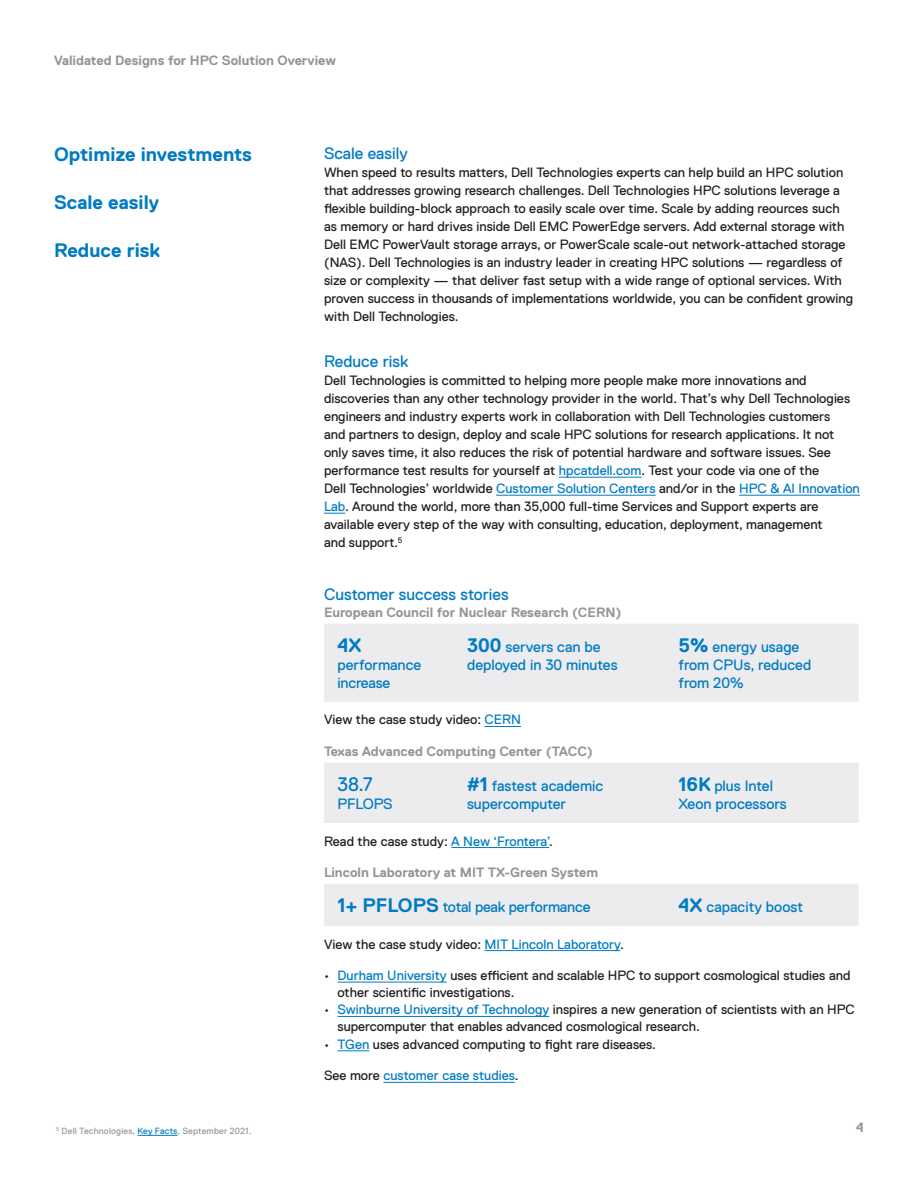
<style>
.page{position:relative;width:918px;height:1188px;background:#fff}
.page>*{position:absolute;margin:0;border:0;box-sizing:border-box;transform-origin:0 0}
.Sidebar_Head_Dell_Re{font:700 19.5px "Dell Replica";color:#007bc2}
.t1{font:19.5px "Dell Replica";color:#007bc2}
.Body_Head_Level_2_De{font:16.5px "Dell Replica";color:#007bc2}
.t2{font:15px/18px "Dell Replica";color:#007bc2}
.Body_Last_Before_Hea{font:13.5px/18px "Dell Replica";color:#231f20}
.Body_Subhead_Level_1{font:700 13.5px "Dell Replica";color:#939598}
.Body_Copy_Dell_Repli{font:13.5px "Dell Replica";color:#231f20}
.Body_Copy_Dell_Repli-2{font:13.5px "Dell Replica";color:#007bc2}
.Single_Digit_with_Do{font:9px "Dell Replica";letter-spacing:.02em;color:#939598}
.s1{color:#007bc2}
.s2{font-weight:700;font-size:19.5px}
.s3{color:#231f20}
</style>
<div class="page">
<hr style="left:138px;top:1135px;width:40px;height:1px;background:#007bc2">
<hr style="left:559px;top:477px;width:83px;height:1px;background:#007bc2">
<hr style="left:496px;top:495px;width:160px;height:1px;background:#007bc2">
<hr style="left:739px;top:495px;width:121px;height:1px;background:#007bc2">
<svg style="left:324px;top:513px;width:21px;height:1px"></svg>
<hr style="left:485px;top:726px;width:36px;height:1px;background:#007bc2">
<hr style="left:451px;top:847px;width:98px;height:1px;background:#007bc2">
<hr style="left:485px;top:950px;width:135px;height:1px;background:#007bc2">
<hr style="left:338px;top:982px;width:109px;height:1px;background:#007bc2">
<hr style="left:338px;top:1016px;width:211px;height:1px;background:#007bc2">
<hr style="left:338px;top:1051px;width:31px;height:1px;background:#007bc2">
<hr style="left:383px;top:1082px;width:132px;height:1px;background:#007bc2">
<div style="left:324px;top:624px;width:535px;height:78px;background:#ececee"></div>
<div style="left:324px;top:763px;width:535px;height:60px;background:#ececee"></div>
<div style="left:324px;top:884px;width:535px;height:42px;background:#ececee"></div>
<p class="Body_Subhead_Level_1" style="left:54px;top:52px;width:284px">Validated Designs for HPC Solution Overview</p>
<p class="Sidebar_Head_Dell_Re" style="left:54px;top:143px;width:199px">Optimize investments</p>
<p class="Sidebar_Head_Dell_Re" style="left:54px;top:191px;width:107px">Scale easily</p>
<p class="Sidebar_Head_Dell_Re" style="left:54px;top:239px;width:108px">Reduce risk</p>
<p class="Body_Head_Level_2_De" style="left:324px;top:144px;width:85px">Scale easily</p>
<p class="Body_Last_Before_Hea" style="left:324px;top:163px;width:531px">When speed to results matters, Dell Technologies experts can help build an HPC solution that addresses growing research challenges. Dell Technologies HPC solutions leverage a flexible building‑block approach to easily scale over time. Scale by adding reources such as memory or hard drives inside Dell EMC PowerEdge servers. Add external storage with Dell EMC PowerVault storage arrays, or PowerScale scale‑out network‑attached storage (NAS). Dell Technologies is an industry leader in creating HPC solutions — regardless of size or complexity — that deliver fast setup with a wide range of optional services. With proven success in thousands of implementations worldwide, you can be confident growing with Dell Technologies.</p>
<p class="Body_Head_Level_2_De" style="left:324px;top:352px;width:86px">Reduce risk</p>
<p class="Body_Last_Before_Hea" style="left:324px;top:372px;width:537px">Dell Technologies is committed to helping more people make more innovations and discoveries than any other technology provider in the world. That’s why Dell Technologies engineers and industry experts work in collaboration with Dell Technologies customers<br>and partners to design, deploy and scale HPC solutions for research applications. It not only saves time, it also reduces the risk of potential hardware and software issues. See performance test results for yourself at <span class="s1">hpcatdell.com</span>. Test your code via one of the<br>Dell Technologies’ worldwide <span class="s1">Customer Solution Centers</span> and/or in the <span class="s1">HPC &amp; AI Innovation Lab</span>. Around the world, more than 35,000 full‑time Services and Support experts are available every step of the way with consulting, education, deployment, management<br>and support.<sup>5</sup></p>
<p class="Body_Head_Level_2_De" style="left:324px;top:586px;width:186px">Customer success stories</p>
<p class="Body_Subhead_Level_1" style="left:324px;top:605px;width:299px">European Council for Nuclear Research (CERN)</p>
<p class="Sidebar_Head_Dell_Re" style="left:338px;top:635px;width:26px">4X</p>
<p class="t2" style="left:338px;top:656px;width:85px">performance increase</p>
<p class="t2" style="left:467px;top:638px;width:152px"><span class="s2">300</span> servers can be deployed in 30 minutes</p>
<p class="t2" style="left:679px;top:638px;width:134px"><span class="s2">5%</span> energy usage from CPUs, reduced from 20%</p>
<p class="Body_Copy_Dell_Repli" style="left:324px;top:712px;width:198px">View the case study video: <span class="s1">CERN</span></p>
<p class="Body_Subhead_Level_1" style="left:324px;top:744px;width:270px">Texas Advanced Computing Center (TACC)</p>
<p class="t1" style="left:338px;top:774px;width:37px">38.7</p>
<p class="t2" style="left:338px;top:795px;width:57px">PFLOPS</p>
<p class="t2" style="left:467px;top:777px;width:138px"><span class="s2">#1</span> fastest academic supercomputer</p>
<p class="t2" style="left:679px;top:777px;width:110px"><span class="s2">16K</span> plus Intel<br>Xeon processors</p>
<p class="Body_Copy_Dell_Repli" style="left:324px;top:833px;width:230px">Read the case study: <span class="s1">A New ‘Frontera’</span>.</p>
<p class="Body_Subhead_Level_1" style="left:324px;top:865px;width:276px">Lincoln Laboratory at MIT TX‑Green System</p>
<p class="t2" style="left:338px;top:898px;width:254px"><span class="s2">1+ PFLOPS</span> total peak performance</p>
<p class="t2" style="left:679px;top:898px;width:126px"><span class="s2">4X</span> capacity boost</p>
<p class="Body_Copy_Dell_Repli" style="left:324px;top:936px;width:301px">View the case study video: <span class="s1">MIT Lincoln Laboratory</span>.</p>
<p class="Body_Last_Before_Hea" style="left:338px;top:967px;width:514px;line-height:16.5px;text-indent:-14px">• <span class="s1">Durham University</span> uses efficient and scalable HPC to support cosmological studies and other scientific investigations.</p>
<p class="Body_Last_Before_Hea" style="left:338px;top:1002px;width:519px;line-height:16.5px;text-indent:-14px">• <span class="s1">Swinburne University of Technology</span> inspires a new generation of scientists with an HPC supercomputer that enables advanced cosmological research.</p>
<p class="Body_Last_Before_Hea" style="left:324px;top:1035px;width:334px">• <span class="s1">TGen</span> uses advanced computing to fight rare diseases.</p>
<p class="Body_Copy_Dell_Repli-2" style="left:324px;top:1068px;width:196px"><span class="s3">See more</span> customer case studies<span class="s3">.</span></p>
<p class="Single_Digit_with_Do" style="left:56px;top:1126px;width:197px"><sup>5</sup> Dell Technologies, <span class="s1">Key Facts</span>, September 2021.</p>
<p class="Body_Subhead_Level_1" style="left:856px;top:1120px;width:9px">4</p>
</div>
